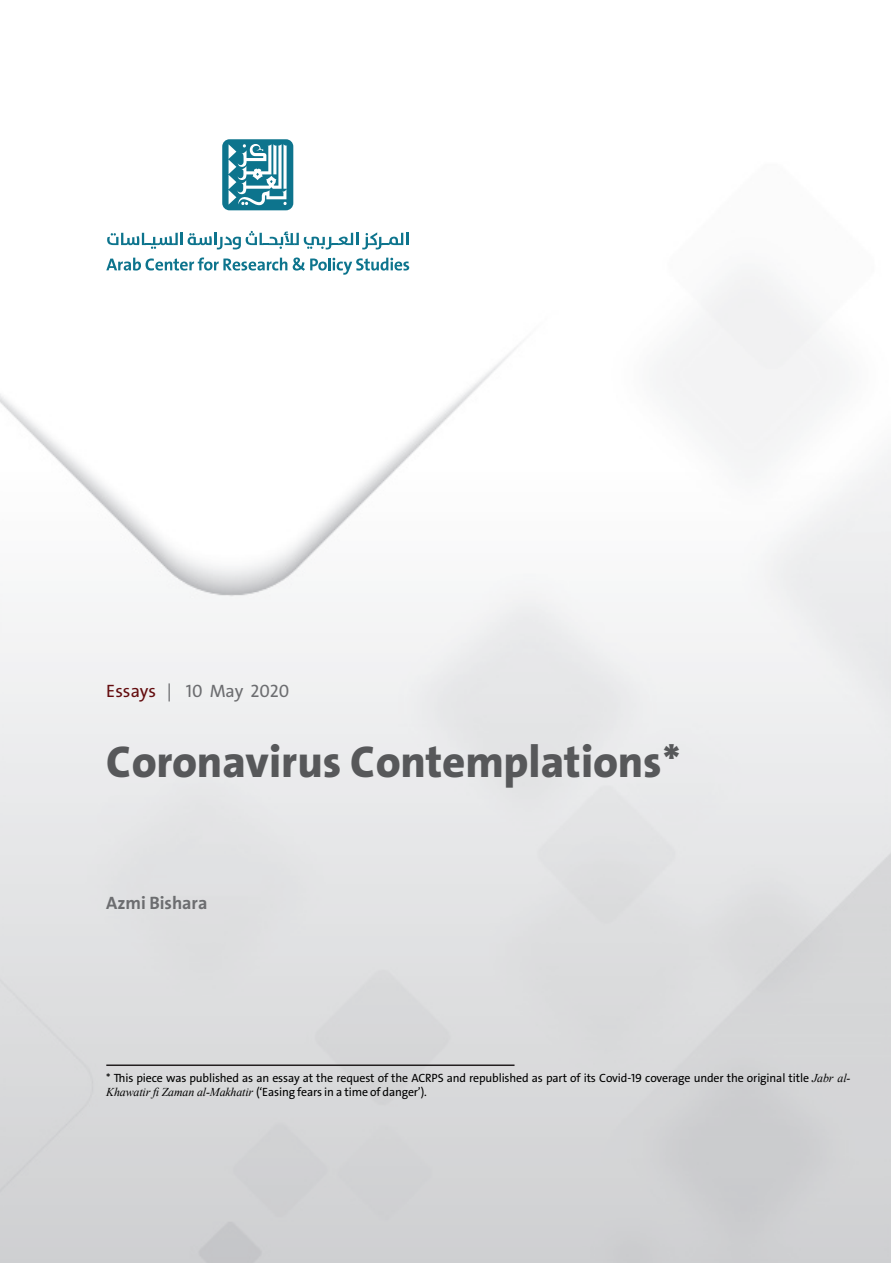
<style>
.page{position:relative;width:893px;height:1263px;background:#fff}
.page>*{position:absolute;margin:0;border:0;box-sizing:border-box;transform-origin:0 0}
.t1{font:800 45px "Bahij The Sans Arabic";letter-spacing:-.005em;color:#57585a}
.t2{font:18px "Bahij The Sans Arabic";color:#6c6d70}
.Author{font:700 18px "Bahij The Sans Arabic";color:#6c6d70}
.Footnote_Text_En{font:12px/14.4px "Bahij The Sans Arabic";letter-spacing:-.01em;color:#000}
.s1{color:#640d0f}
.s2{font-family:"Times New Roman";font-style:italic}
</style>
<div class="page">
<img style="left:0;top:144px;width:891px;height:1119px">
<svg style="left:107px;top:231px;width:301px;height:18px"></svg>
<svg style="left:106px;top:257px;width:181px;height:14px"></svg>
<svg style="left:293px;top:257px;width:116px;height:18px"></svg>
<svg style="left:222px;top:139px;width:71px;height:71px"></svg>
<hr style="left:106px;top:1064px;width:408px;height:2px;background:#231f20">
<p class="t2" style="left:106px;top:676px;width:185px"><span class="s1">Essays</span> | 10 May 2020</p>
<p class="t1" style="left:106px;top:735px;width:575px">Coronavirus Contemplations *</p>
<p class="Author" style="left:106px;top:893px;width:103px">Azmi Bishara</p>
<p class="Footnote_Text_En" style="left:106px;top:1071px;width:746px">* This piece was published as an essay at the request of the ACRPS and republished as part of its Covid-19 coverage under the original title <span class="s2">Jabr al-<br>Khawatir fi Zaman al-Makhatir</span> (‘Easing fears in a time of danger’).</p>
</div>
